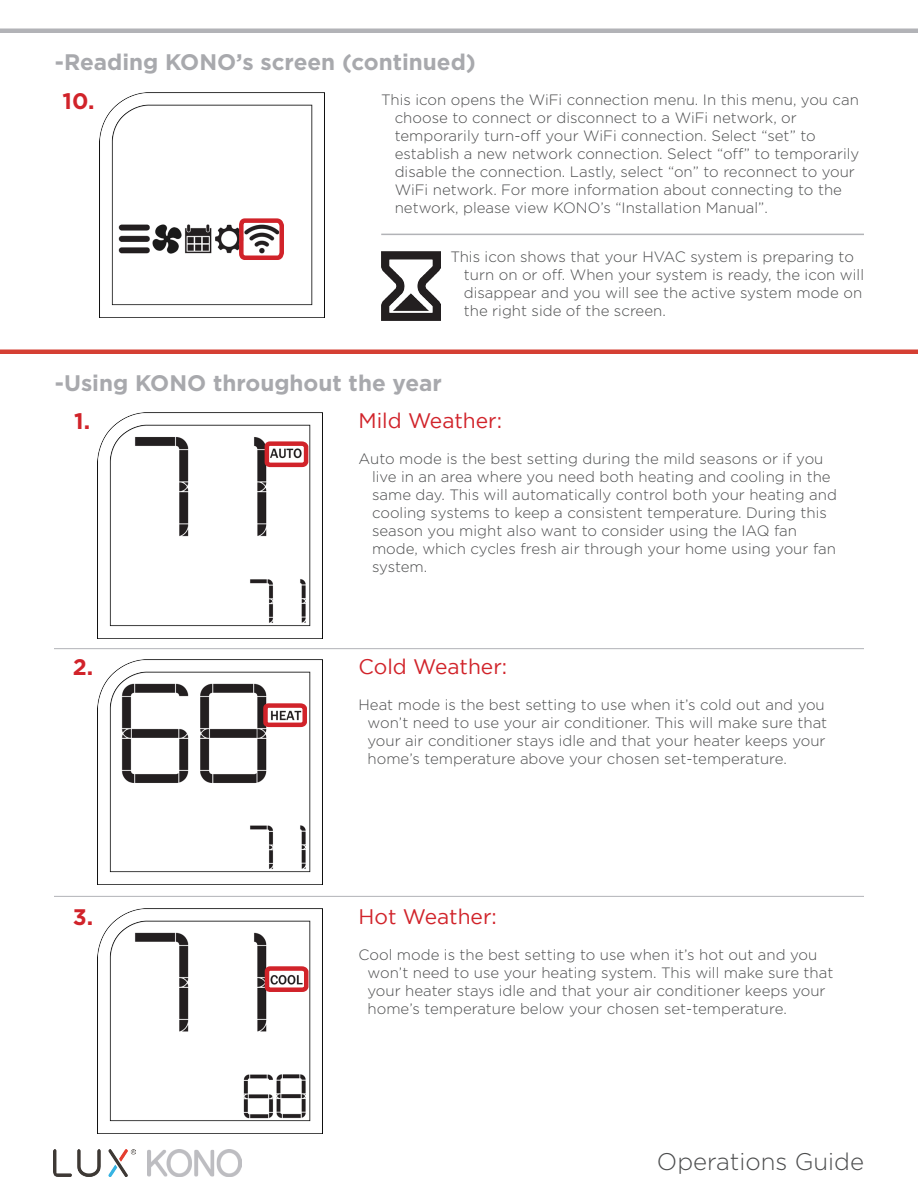
<style>
.page{position:relative;width:918px;height:1188px;background:#fff}
.page>*{position:absolute;margin:0;border:0;box-sizing:border-box;transform-origin:0 0}
.t1{font:300 24px "Gotham";color:#4b4c4d}
.t2{font:700 22.5px "Gotham";color:#a8a9ad}
.t3{font:700 22.5px "Gotham";color:#d1232a}
.t4{font:21px "Gotham";color:#d1232a}
.t5{font:300 15px "Gotham";color:#4b4c4d}
</style>
<div class="page">
<img style="left:99px;top:93px;width:226px;height:225px">
<svg style="left:237px;top:216px;width:49px;height:46px"></svg>
<hr style="left:0;top:350px;width:918px;height:4px;background:#d53f33">
<img style="left:97px;top:413px;width:226px;height:225px">
<img style="left:54px;top:1150px;width:81px;height:26px">
<img style="left:148px;top:1150px;width:94px;height:26px">
<img style="left:97px;top:659px;width:226px;height:225px">
<img style="left:97px;top:909px;width:226px;height:225px">
<hr style="left:54px;top:648px;width:810px;height:1px;background:#b2b3b7">
<hr style="left:54px;top:896px;width:810px;height:1px;background:#b2b3b7">
<svg style="left:262px;top:439px;width:49px;height:30px"></svg>
<svg style="left:261px;top:701px;width:48px;height:28px"></svg>
<svg style="left:263px;top:964px;width:48px;height:30px"></svg>
<div style="left:0;top:28px;width:918px;height:5px;background:#b2b3b7"></div>
<img style="left:381px;top:251px;width:59px;height:70px">
<hr style="left:381px;top:234px;width:483px;height:1px;background:#b2b3b7">
<p class="t2" style="left:55px;top:49px;width:423px">-Reading KONO’s screen (continued)</p>
<p class="t3" style="left:63px;top:88px;width:33px">10.</p>
<p class="t5" style="left:381px;top:92px;width:479px">This icon opens the WiFi connection menu. In this menu, you can</p>
<p class="t5" style="left:395px;top:110px;width:404px">choose to connect or disconnect to a WiFi network, or</p>
<p class="t5" style="left:395px;top:128px;width:423px">temporarily turn-off your WiFi connection. Select “set” to</p>
<p class="t5" style="left:395px;top:146px;width:466px">establish a new network connection. Select “off” to temporarily</p>
<p class="t5" style="left:395px;top:164px;width:462px">disable the connection. Lastly, select “on” to reconnect to your</p>
<p class="t5" style="left:395px;top:182px;width:449px">WiFi network. For more information about connecting to the</p>
<p class="t5" style="left:395px;top:200px;width:375px">network, please view KONO’s “Installation Manual”.</p>
<p class="t5" style="left:450px;top:249px;width:405px">This icon shows that your HVAC system is preparing to</p>
<p class="t5" style="left:464px;top:267px;width:402px">turn on or off. When your system is ready, the icon will</p>
<p class="t5" style="left:464px;top:285px;width:400px">disappear and you will see the active system mode on</p>
<p class="t5" style="left:464px;top:303px;width:203px">the right side of the screen.</p>
<p class="t2" style="left:55px;top:370px;width:389px">-Using KONO throughout the year</p>
<p class="t3" style="left:74px;top:408px;width:17px">1.</p>
<p class="t4" style="left:359px;top:409px;width:145px">Mild Weather:</p>
<p class="t5" style="left:359px;top:451px;width:466px">Auto mode is the best setting during the mild seasons or if you</p>
<p class="t5" style="left:372px;top:469px;width:460px">live in an area where you need both heating and cooling in the</p>
<p class="t5" style="left:372px;top:487px;width:466px">same day. This will automatically control both your heating and</p>
<p class="t5" style="left:372px;top:505px;width:456px">cooling systems to keep a consistent temperature. During this</p>
<p class="t5" style="left:372px;top:523px;width:427px">season you might also want to consider using the IAQ fan</p>
<p class="t5" style="left:372px;top:541px;width:465px">mode, which cycles fresh air through your home using your fan</p>
<p class="t5" style="left:372px;top:559px;width:57px">system.</p>
<p class="t3" style="left:73px;top:654px;width:22px">2.</p>
<p class="t4" style="left:359px;top:655px;width:150px">Cold Weather:</p>
<p class="t5" style="left:359px;top:697px;width:468px">Heat mode is the best setting to use when it’s cold out and you</p>
<p class="t5" style="left:368px;top:715px;width:461px">won’t need to use your air conditioner. This will make sure that</p>
<p class="t5" style="left:368px;top:733px;width:459px">your air conditioner stays idle and that your heater keeps your</p>
<p class="t5" style="left:368px;top:751px;width:421px">home’s temperature above your chosen set-temperature.</p>
<p class="t3" style="left:73px;top:904px;width:22px">3.</p>
<p class="t4" style="left:359px;top:905px;width:140px">Hot Weather:</p>
<p class="t5" style="left:359px;top:946px;width:460px">Cool mode is the best setting to use when it’s hot out and you</p>
<p class="t5" style="left:368px;top:964px;width:467px">won’t need to use your heating system. This will make sure that</p>
<p class="t5" style="left:368px;top:982px;width:459px">your heater stays idle and that your air conditioner keeps your</p>
<p class="t5" style="left:368px;top:1000px;width:421px">home’s temperature below your chosen set-temperature.</p>
<p class="t1" style="left:657px;top:1148px;width:209px">Operations Guide</p>
</div>
